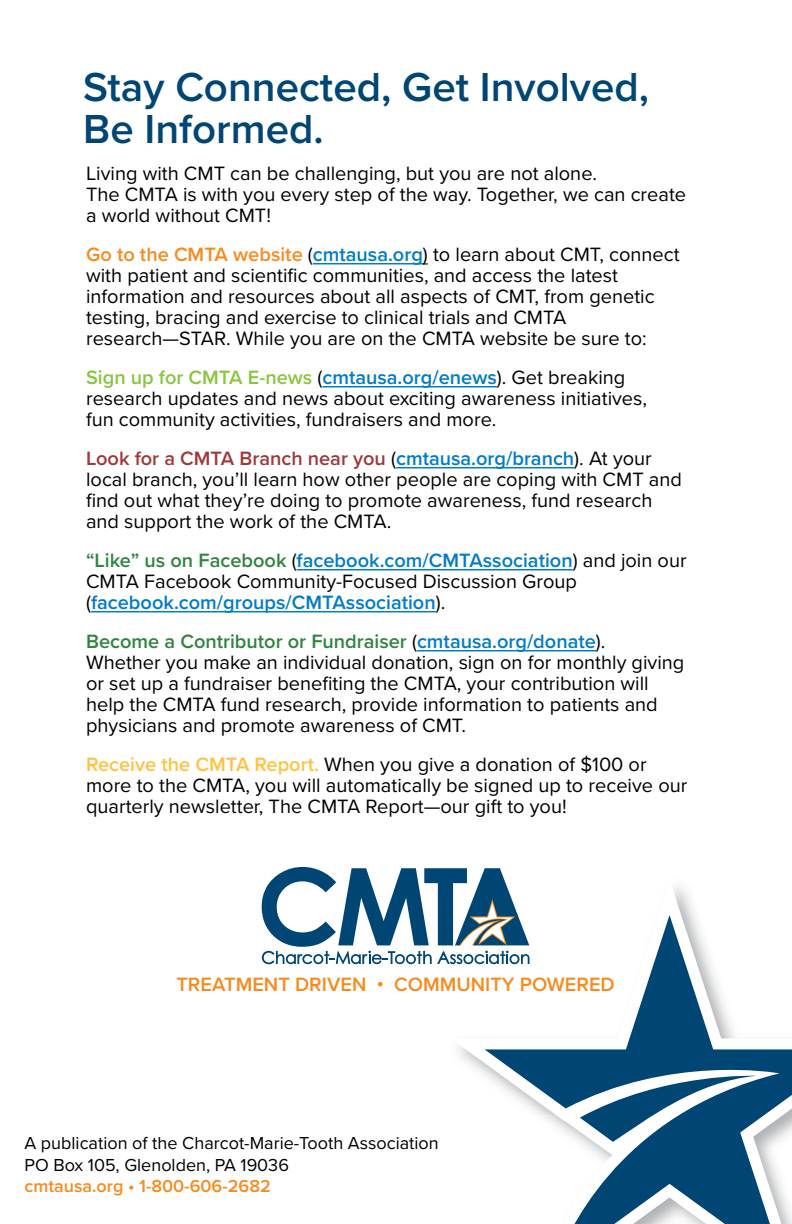
<style>
.page{position:relative;width:792px;height:1224px;background:#fff}
.page>*{position:absolute;margin:0;border:0;box-sizing:border-box;transform-origin:0 0}
.t1{font:600 42px/42px "Proxima Nova";color:#004674}
.t2{font:20px/21px "Proxima Nova";color:#000}
.t3{font:600 20px/21px "Proxima Nova";color:#007dc5}
.t4{font:600 20px "Proxima Nova";color:#f78b1f}
.t5{font:18px/21.6px "Proxima Nova";color:#000}
.t6{font:600 18px "Proxima Nova";color:#f78b1f}
.s1{font-weight:600;color:#f78b1f}
.s2{font-weight:600;color:#007dc5}
.s3{font-weight:600;color:#8ac641}
.s4{font-weight:600;color:#a0393a}
.s5{color:#2f8540}
.s6{font-weight:400;color:#000}
.s7{font-weight:600;color:#2f8540}
.s8{font-weight:600;color:#ffc340}
</style>
<div class="page">
<hr style="left:313px;top:263px;width:110px;height:1px;background:#007dc5">
<hr style="left:322px;top:386px;width:175px;height:1px;background:#007dc5">
<hr style="left:396px;top:467px;width:178px;height:1px;background:#007dc5">
<hr style="left:297px;top:569px;width:276px;height:1px;background:#007dc5">
<hr style="left:91px;top:611px;width:345px;height:1px;background:#007dc5">
<hr style="left:417px;top:650px;width:179px;height:1px;background:#007dc5">
<svg style="left:452px;top:887px;width:243px;height:188px"></svg>
<svg style="left:485px;top:915px;width:307px;height:309px"></svg>
<svg style="left:557px;top:1065px;width:201px;height:90px"></svg>
<svg style="left:262px;top:867px;width:268px;height:97px"></svg>
<h1 class="t1" style="left:83px;top:68px;width:567px">Stay Connected, Get Involved,<br>Be Informed.</h1>
<p class="t2" style="left:86px;top:164px;width:602px">Living with CMT can be challenging, but you are not alone.<br>The CMTA is with you every step of the way. Together, we can create a world without CMT!</p>
<p class="t2" style="left:86px;top:245px;width:595px"><span class="s1">Go to the CMTA website</span> (<span class="s2">cmtausa.org</span>) to learn about CMT, connect with patient and scientific communities, and access the latest information and resources about all aspects of CMT, from genetic testing, bracing and exercise to clinical trials and CMTA research—STAR. While you are on the CMTA website be sure to:</p>
<p class="t2" style="left:86px;top:368px;width:563px"><span class="s3">Sign up for CMTA E-news</span> (<span class="s2">cmtausa.org/enews</span>). Get breaking research updates and news about exciting awareness initiatives, fun community activities, fundraisers and more.</p>
<p class="t2" style="left:86px;top:449px;width:597px"><span class="s4">Look for a CMTA Branch near you</span> (<span class="s2">cmtausa.org/branch</span>). At your local branch, you’ll learn how other people are coping with CMT and find out what they’re doing to promote awareness, fund research and support the work of the CMTA.</p>
<p class="t3" style="left:86px;top:551px;width:602px"><span class="s5">“Like” us on Facebook</span> <span class="s6">(</span>facebook.com/CMTAssociation<span class="s6">) and join our<br>CMTA Facebook Community-Focused Discussion Group (</span>facebook.com/groups/CMTAssociation<span class="s6">).</span></p>
<p class="t2" style="left:86px;top:632px;width:600px"><span class="s7">Become a Contributor or Fundraiser</span> (<span class="s2">cmtausa.org/donate</span>).<br>Whether you make an individual donation, sign on for monthly giving or set up a fundraiser benefiting the CMTA, your contribution will help the CMTA fund research, provide information to patients and physicians and promote awareness of CMT.</p>
<p class="t2" style="left:86px;top:755px;width:603px"><span class="s8">Receive the CMTA Report.</span> When you give a donation of $100 or more to the CMTA, you will automatically be signed up to receive our quarterly newsletter, The CMTA Report—our gift to you!</p>
<p class="t4" style="left:176px;top:976px;width:440px">TREATMENT DRIVEN • COMMUNITY POWERED</p>
<p class="t5" style="left:24px;top:1133px;width:416px">A publication of the Charcot-Marie-Tooth Association<br>PO Box 105, Glenolden, PA 19036</p>
<p class="t6" style="left:24px;top:1179px;width:248px">cmtausa.org • 1-800-606-2682</p>
</div>
